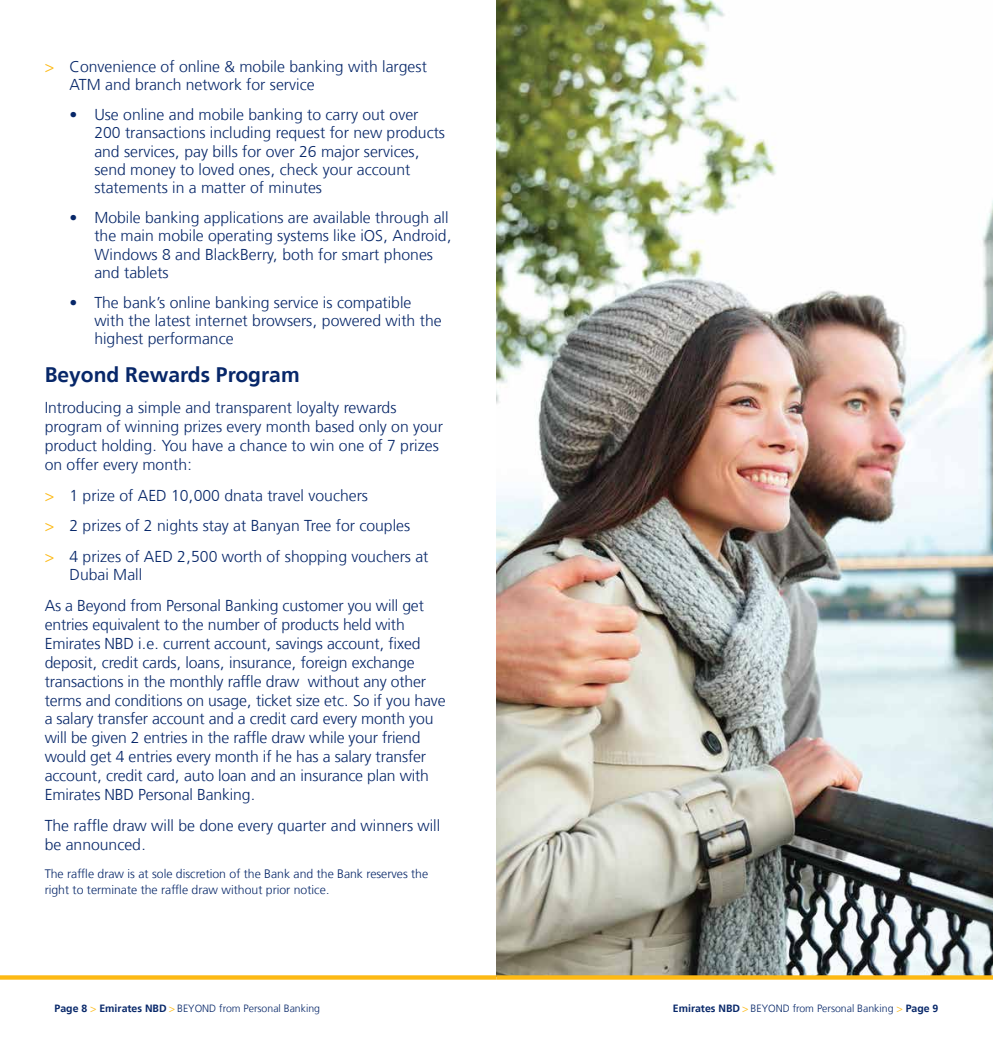
<style>
.page{position:relative;width:993px;height:1042px;background:#fff}
.page>*{position:absolute;margin:0;border:0;box-sizing:border-box;transform-origin:0 0}
.t1{font:700 21px "Frutiger LT Arabic 65";color:#072769}
.t2{font:300 15.75px/18.9px "Frutiger LT Arabic 45";color:#072769}
.t3{font:300 12.25px/15.8px "Frutiger LT Arabic 45";color:#072769}
.t4{font:300 10.5px "Frutiger LT Arabic 45";color:#072769}
.s1{color:#fdb913}
.s2{font-family:"Frutiger LT Arabic 65";font-weight:700}
</style>
<div class="page">
<img style="left:496px;top:0;width:496px;height:975px">
<svg style="left:496px;top:975px;width:496px;height:4px;fill:#fdb913"></svg>
<svg style="left:0;top:975px;width:496px;height:4px;fill:#fdb913"></svg>
<p class="t2" style="left:69px;top:57px;width:359px;line-height:18px;text-indent:-25px"><span class="s1">&gt;</span> Convenience of online &amp; mobile banking with largest<br>ATM and branch network for service</p>
<p class="t2" style="left:94px;top:106px;width:352px;line-height:18px;text-indent:-25px">• Use online and mobile banking to carry out over 200 transactions including request for new products and services, pay bills for over 26 major services, send money to loved ones, check your account statements in a matter of minutes</p>
<p class="t2" style="left:94px;top:209px;width:359px;line-height:18px;text-indent:-25px">• Mobile banking applications are available through all the main mobile operating systems like iOS, Android, Windows 8 and BlackBerry, both for smart phones and tablets</p>
<p class="t2" style="left:94px;top:293px;width:349px;line-height:18.2px;text-indent:-25px">• The bank’s online banking service is compatible with the latest internet browsers, powered with the highest performance</p>
<h1 class="t1" style="left:45px;top:357px;width:256px">Beyond Rewards Program</h1>
<p class="t2" style="left:45px;top:398px;width:399px">Introducing a simple and transparent loyalty rewards program of winning prizes every month based only on your product holding. You have a chance to win one of 7 prizes on offer every month:</p>
<p class="t2" style="left:45px;top:480px;width:385px;line-height:30.4px"><span class="s1">&gt;</span> 1 prize of AED 10,000 dnata travel vouchers<br><span class="s1">&gt;</span> 2 prizes of 2 nights stay at Banyan Tree for couples<br><span class="s1">&gt;</span> 4 prizes of AED 2,500 worth of shopping vouchers at</p>
<p class="t2" style="left:45px;top:558px;width:380px;line-height:31.3px;text-indent:25px">Dubai Mall<br>As a Beyond from Personal Banking customer you will get</p>
<p class="t2" style="left:45px;top:615px;width:402px">entries equivalent to the number of products held with Emirates NBD i.e. current account, savings account, fixed deposit, credit cards, loans, insurance, foreign exchange transactions in the monthly raffle draw without any other terms and conditions on usage, ticket size etc. So if you have a salary transfer account and a credit card every month you will be given 2 entries in the raffle draw while your friend would get 4 entries every month if he has a salary transfer account, credit card, auto loan and an insurance plan with Emirates NBD Personal Banking.</p>
<p class="t2" style="left:45px;top:816px;width:397px">The raffle draw will be done every quarter and winners will be announced.</p>
<p class="t3" style="left:45px;top:866px;width:385px">The raffle draw is at sole discretion of the Bank and the Bank reserves the right to terminate the raffle draw without prior notice.</p>
<p class="t4" style="left:55px;top:1000px;width:267px"><span class="s2">Page 8</span> <span class="s1">&gt;</span> <span class="s2">Emirates NBD</span> <span class="s1">&gt;</span> BEYOND from Personal Banking</p>
<p class="t4" style="left:672px;top:1000px;width:267px"><span class="s2">Emirates NBD</span> <span class="s1">&gt;</span> BEYOND from Personal Banking <span class="s1">&gt;</span> <span class="s2">Page 9</span></p>
</div>
